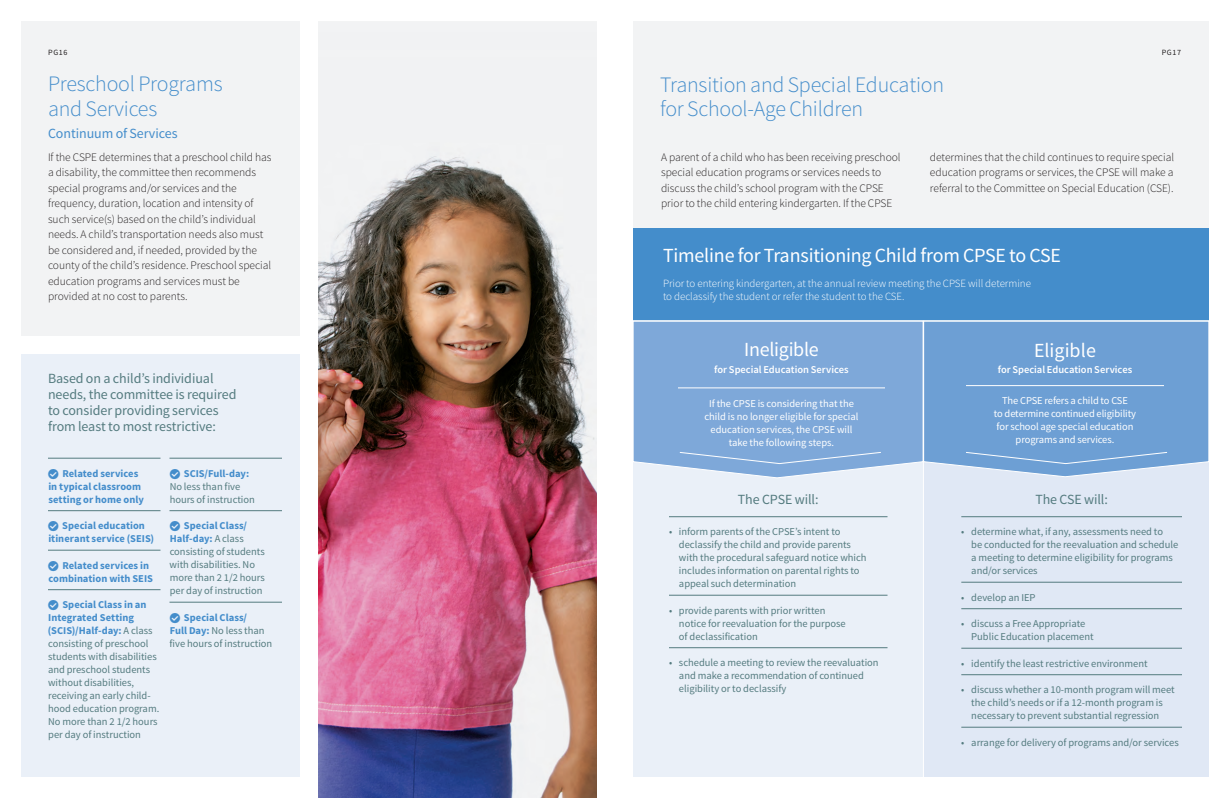
<style>
.page{position:relative;width:1230px;height:798px;background:#fff}
.page>*{position:absolute;margin:0;border:0;box-sizing:border-box;transform-origin:0 0}
.t1{font:300 22px/25px "Source Sans Pro";letter-spacing:-.01em;color:#448dcb}
.t2{font:20px "Source Sans Pro";letter-spacing:-.01em;color:#fff}
.t3{font:14px/16px "Source Sans Pro";letter-spacing:-.005em;color:#547b7f}
.t4{font:14px "Source Sans Pro";letter-spacing:-.005em;color:#448dcb}
.t5{font:300 11.5px/15.5px "Source Sans Pro";color:#231f20}
.t6{font:300 11px/13px "Source Sans Pro";color:#fff}
.t7{font:10.5px/13px "Source Sans Pro";color:#547b7f}
.t8{font:10.5px/13px "Source Sans Pro";letter-spacing:-.01em;color:#fff;text-align:center}
.t9{font:700 10.5px/13px "Source Sans Pro";color:#448dcb}
.t10{font:600 10.5px "Source Sans Pro";color:#fff}
.t11{font:8px "Source Sans Pro";letter-spacing:.075em;color:#231f20}
.s1{font-weight:700;color:#448dcb}
</style>
<div class="page">
<div style="left:21px;top:21px;width:279px;height:756px;background:#f2f3f4"></div>
<div style="left:633px;top:21px;width:576px;height:756px;background:#f2f3f4"></div>
<div style="left:21px;top:354px;width:279px;height:423px;background:#eaf0f8"></div>
<hr style="left:48px;top:458px;width:112px;height:1px;background:#547b7f">
<hr style="left:48px;top:511px;width:112px;height:1px;background:#547b7f">
<hr style="left:48px;top:550px;width:112px;height:1px;background:#547b7f">
<hr style="left:48px;top:590px;width:112px;height:1px;background:#547b7f">
<hr style="left:170px;top:458px;width:112px;height:1px;background:#547b7f">
<hr style="left:170px;top:511px;width:112px;height:1px;background:#547b7f">
<hr style="left:170px;top:602px;width:112px;height:1px;background:#547b7f">
<div style="left:12px;top:336px;width:288px;height:18px;background:#fff"></div>
<div style="left:924px;top:462px;width:285px;height:315px;background:#e0e8f5"></div>
<div style="left:633px;top:462px;width:290px;height:315px;background:#eaf0f8"></div>
<hr style="left:669px;top:517px;width:219px;height:1px;background:#547b7f">
<hr style="left:669px;top:595px;width:219px;height:1px;background:#547b7f">
<hr style="left:669px;top:648px;width:219px;height:1px;background:#547b7f">
<div style="left:633px;top:228px;width:576px;height:93px;background:#448dcb"></div>
<hr style="left:961px;top:517px;width:221px;height:1px;background:#547b7f">
<hr style="left:961px;top:582px;width:221px;height:1px;background:#547b7f">
<hr style="left:961px;top:609px;width:221px;height:1px;background:#547b7f">
<hr style="left:961px;top:648px;width:221px;height:1px;background:#547b7f">
<hr style="left:961px;top:675px;width:221px;height:1px;background:#547b7f">
<hr style="left:961px;top:727px;width:221px;height:1px;background:#547b7f">
<svg style="left:924px;top:322px;width:285px;height:155px;background:#74a3d6"></svg>
<hr style="left:966px;top:385px;width:198px;height:1px;background:#fff">
<svg style="left:633px;top:322px;width:290px;height:156px;background:#86addb"></svg>
<svg style="left:679px;top:452px;width:202px;height:12px;background:#88afdc"></svg>
<svg style="left:965px;top:452px;width:203px;height:12px;background:#79a6d7"></svg>
<hr style="left:678px;top:388px;width:207px;height:1px;background:#fff">
<hr style="left:629px;top:321px;width:580px;height:1px;background:#fff">
<hr style="left:923px;top:322px;width:1px;height:455px;background:#fff">
<img style="left:318px;top:21px;width:279px;height:777px">
<p class="t11" style="left:48px;top:47px;width:21px">PG16</p>
<p class="t11" style="left:1162px;top:47px;width:21px">PG17</p>
<h1 class="t1" style="left:48px;top:72px;width:176px">Preschool Programs and Services</h1>
<h3 class="t4" style="left:48px;top:124px;width:131px">Continuum of Services</h3>
<p class="t5" style="left:48px;top:149px;width:225px">If the CSPE determines that a preschool child has a disability, the committee then recommends special programs and/or services and the frequency, duration, location and intensity of such service(s) based on the child’s individual needs. A child’s transportation needs also must be considered and, if needed, provided by the county of the child’s residence. Preschool special education programs and services must be provided at no cost to parents.</p>
<h3 class="t3" style="left:48px;top:370px;width:190px">Based on a child’s individiual needs, the committee is required to consider providing services from least to most restrictive:</h3>
<p class="t9" style="left:48px;top:467px;width:97px;text-indent:14px">Related services in typical classroom setting or home only</p>
<p class="t9" style="left:48px;top:520px;width:107px;text-align:center">Special education itinerant service (SEIS)</p>
<p class="t9" style="left:48px;top:559px;width:106px;text-indent:14px">Related services in combination with SEIS</p>
<p class="t7" style="left:48px;top:598px;width:113px;text-indent:14px"><span class="s1">Special Class in an<br>Integrated Setting (SCIS)/Half-day:</span> A class consisting of preschool students with disabilities and preschool students without disabilities, receiving an early child&shy;hood education program.<br>No more than 2 1/2 hours per day of instruction</p>
<p class="t9" style="left:184px;top:467px;width:67px">SCIS/Full-day:</p>
<p class="t7" style="left:170px;top:480px;width:87px">No less than five hours of instruction</p>
<p class="t7" style="left:170px;top:519px;width:97px;text-indent:14px"><span class="s1">Special Class/<br>Half-day:</span> A class consisting of students with disabilities. No more than 2 1/2 hours per day of instruction</p>
<p class="t7" style="left:170px;top:611px;width:104px;text-indent:14px"><span class="s1">Special Class/<br>Full Day:</span> No less than five hours of instruction</p>
<h1 class="t1" style="left:660px;top:72px;width:286px">Transition and Special Education for School-Age Children</h1>
<p class="t5" style="left:661px;top:149px;width:241px">A parent of a child who has been receiving preschool special education programs or services needs to discuss the child’s school program with the CPSE prior to the child entering kindergarten. If the CPSE</p>
<p class="t5" style="left:930px;top:149px;width:246px;text-align:justify">determines that the child continues to require special education programs or services, the CPSE will make a referral to the Committee on Special Education (CSE).</p>
<h2 class="t2" style="left:663px;top:243px;width:399px">Timeline for Transitioning Child from CPSE to CSE</h2>
<p class="t6" style="left:663px;top:277px;width:369px">Prior to entering kindergarten, at the annual review meeting the CPSE will determine to declassify the student or refer the student to the CSE.</p>
<h2 class="t2" style="left:744px;top:337px;width:76px">Ineligible</h2>
<p class="t10" style="left:714px;top:362px;width:136px">for Special Education Services</p>
<p class="t8" style="left:705px;top:397px;width:155px">If the CPSE is considering that the child is no longer eligible for special education services, the CPSE will take the following steps.</p>
<h3 class="t3" style="left:738px;top:492px;width:82px">The CPSE will:</h3>
<p class="t7" style="left:679px;top:525px;width:189px;text-indent:-10px">• inform parents of the CPSE’s intent to declassify the child and provide parents with the procedural safeguard notice which includes information on parental rights to appeal such determination</p>
<p class="t7" style="left:679px;top:604px;width:168px;text-indent:-10px">• provide parents with prior written notice for reevaluation for the purpose of declassification</p>
<p class="t7" style="left:679px;top:656px;width:201px;text-indent:-10px">• schedule a meeting to review the reevaluation and make a recommendation of continued eligibility or to declassify</p>
<h2 class="t2" style="left:1034px;top:338px;width:63px">Eligible</h2>
<p class="t10" style="left:998px;top:363px;width:136px">for Special Education Services</p>
<p class="t8" style="left:994px;top:394px;width:144px">The CPSE refers a child to CSE<br>to determine continued eligibility for school age special education programs and services.</p>
<h3 class="t3" style="left:1035px;top:492px;width:74px">The CSE will:</h3>
<p class="t7" style="left:971px;top:525px;width:209px;text-indent:-10px">• determine what, if any, assessments need to<br>be conducted for the reevaluation and schedule a meeting to determine eligibility for programs and/or services</p>
<p class="t7" style="left:961px;top:591px;width:76px">• develop an IEP</p>
<p class="t7" style="left:971px;top:617px;width:124px;text-indent:-10px">• discuss a Free Appropriate<br>Public Education placement</p>
<p class="t7" style="left:961px;top:657px;width:188px">• identify the least restrictive environment</p>
<p class="t7" style="left:961px;top:683px;width:215px;text-align:center">• discuss whether a 10-month program will meet the child’s needs or if a 12-month program is necessary to prevent substantial regression</p>
<p class="t7" style="left:961px;top:736px;width:219px">• arrange for delivery of programs and/or services</p>
</div>
